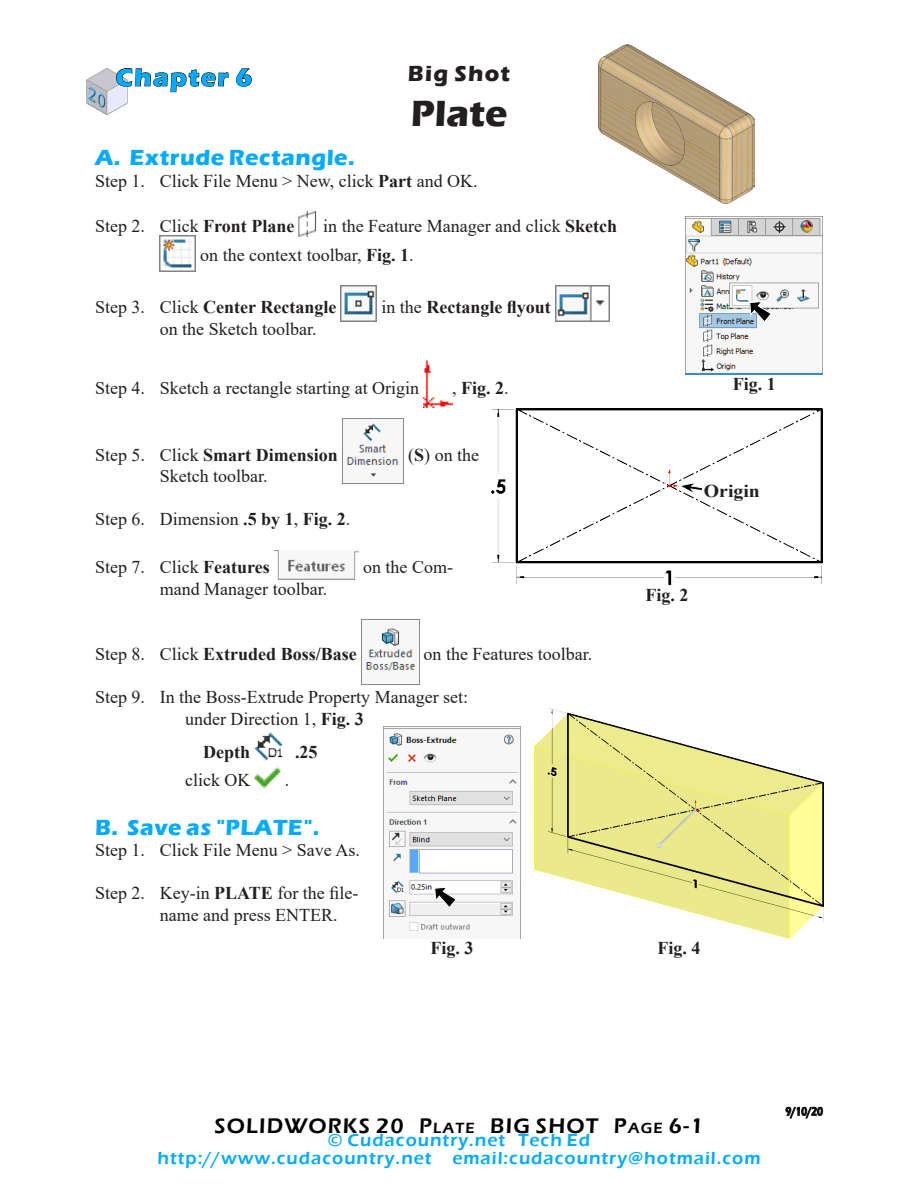
<style>
.page{position:relative;width:918px;height:1188px;background:#fff}
.page>*{position:absolute;margin:0;border:0;box-sizing:border-box;transform-origin:0 0}
.Headline{font:700 37.5px "Eras ITC";color:#231f20}
.Chapter_Number{font:700 25.5px "Eras ITC";letter-spacing:.06em;color:#00abff}
.Subhead_1{font:700 22.5px "Eras ITC";letter-spacing:.025em;color:#00abff}
.Set_of_Chapters{font:700 22.5px "Eras ITC";letter-spacing:.055em;color:#231f20}
.Page_Number{font:600 21.75px "Eras ITC";letter-spacing:.055em;color:#000}
.Body_text{font:18px/21.6px "Times New Roman";color:#231f20}
.Body_text-2{font:700 18px "Times New Roman";color:#231f20}
.Web{font:600 18px "Eras ITC";letter-spacing:.055em;color:#00abff}
.Fig_No{font:700 18px "Times New Roman";color:#231f20}
.Coor{font:700 18px "Times New Roman";color:#231f20;scale:1.1 1}
.Date{font:600 12px "Eras ITC";color:#000;scale:.8 1}
.s1{font-weight:700}
.s2{font-weight:400}
.s3{font-size:15.15px}
</style>
<div class="page">
<img style="left:298px;top:212px;width:19px;height:24px">
<img style="left:160px;top:235px;width:36px;height:36px">
<img style="left:341px;top:286px;width:36px;height:36px">
<img style="left:555px;top:286px;width:54px;height:36px">
<img style="left:424px;top:360px;width:28px;height:48px">
<img style="left:342px;top:419px;width:62px;height:64px">
<img style="left:277px;top:551px;width:82px;height:28px">
<img style="left:361px;top:620px;width:55px;height:64px">
<img style="left:254px;top:732px;width:29px;height:29px">
<img style="left:254px;top:766px;width:27px;height:23px">
<img style="left:86px;top:68px;width:37px;height:46px">
<svg style="left:116px;top:68px;width:113px;height:38px"></svg>
<svg style="left:236px;top:68px;width:16px;height:19px"></svg>
<svg style="left:785px;top:1107px;width:38px;height:12px"></svg>
<img style="left:598px;top:45px;width:157px;height:158px">
<img style="left:686px;top:217px;width:137px;height:158px">
<svg style="left:749px;top:301px;width:23px;height:22px"></svg>
<img style="left:492px;top:408px;width:331px;height:176px">
<svg style="left:679px;top:481px;width:24px;height:15px"></svg>
<img style="left:383px;top:726px;width:137px;height:213px">
<svg style="left:434px;top:887px;width:23px;height:21px"></svg>
<img style="left:535px;top:709px;width:288px;height:230px">
<p class="Chapter_Number" style="left:116px;top:63px;width:138px">Chapter 6</p>
<p class="Set_of_Chapters" style="left:408px;top:61px;width:104px">Big Shot</p>
<p class="Headline" style="left:411px;top:92px;width:98px">Plate</p>
<p class="Subhead_1" style="left:95px;top:145px;width:261px">A. Extrude Rectangle.</p>
<p class="Body_text" style="left:95px;top:169px;width:384px">Step 1. Click File Menu &gt; New, click <span class="s1">Part</span> and OK.</p>
<p class="Body_text" style="left:95px;top:214px;width:201px">Step 2. Click <span class="s1">Front Plane</span></p>
<p class="Body_text" style="left:200px;top:210px;width:418px;line-height:29.1px;text-indent:123px">in the Feature Manager and click <span class="s1">Sketch </span>on the context toolbar, <span class="s1">Fig. 1</span>.</p>
<p class="Body_text-2" style="left:95px;top:294px;width:243px"><span class="s2">Step 3. Click</span> Center Rectangle</p>
<p class="Body_text-2" style="left:381px;top:294px;width:171px"><span class="s2">in the</span> Rectangle flyout</p>
<p class="Body_text" style="left:160px;top:317px;width:158px">on the Sketch toolbar.</p>
<p class="Body_text" style="left:95px;top:376px;width:326px">Step 4. Sketch a rectangle starting at Origin</p>
<p class="Body_text-2" style="left:452px;top:375px;width:58px"><span class="s2">,</span> Fig. 2<span class="s2">.</span></p>
<p class="Body_text-2" style="left:95px;top:442px;width:244px"><span class="s2">Step 5. Click</span> Smart Dimension</p>
<p class="Body_text" style="left:408px;top:443px;width:72px">(<span class="s1">S</span>) on the</p>
<p class="Body_text" style="left:160px;top:465px;width:109px">Sketch toolbar.</p>
<p class="Body_text" style="left:95px;top:508px;width:257px">Step 6. Dimension <span class="s1">.5 by 1</span>, <span class="s1">Fig. 2</span>.</p>
<p class="Body_text" style="left:95px;top:556px;width:176px">Step 7. Click <span class="s1">Features</span></p>
<p class="Body_text" style="left:363px;top:556px;width:91px">on the Com-</p>
<p class="Body_text" style="left:160px;top:577px;width:169px">mand Manager toolbar.</p>
<p class="Body_text-2" style="left:95px;top:641px;width:263px"><span class="s2">Step 8. Click</span> Extruded Boss/Base</p>
<p class="Body_text" style="left:424px;top:643px;width:170px">on the Features toolbar.</p>
<p class="Body_text" style="left:185px;top:686px;width:285px;text-indent:-90px">Step 9. In the Boss-Extrude Property Manager set: under Direction 1, <span class="s1">Fig. 3</span></p>
<p class="Body_text-2" style="left:203px;top:739px;width:48px">Depth</p>
<p class="Body_text-2" style="left:295px;top:739px;width:24px">.25</p>
<p class="Body_text" style="left:185px;top:769px;width:67px">click OK</p>
<p class="Body_text" style="left:285px;top:769px;width:6px">.</p>
<p class="Subhead_1" style="left:95px;top:814px;width:226px">B. Save as "PLATE".</p>
<p class="Body_text" style="left:95px;top:839px;width:266px">Step 1. Click File Menu &gt; Save As.</p>
<p class="Body_text" style="left:160px;top:882px;width:200px;text-indent:-65px">Step 2. Key-in <span class="s1">PLATE</span> for the file&shy;name and press ENTER.</p>
<p class="Fig_No" style="left:733px;top:371px;width:45px">Fig. 1</p>
<p class="Coor" style="left:704px;top:477px;width:53px">Origin</p>
<p class="Fig_No" style="left:645px;top:582px;width:45px">Fig. 2</p>
<p class="Fig_No" style="left:430px;top:935px;width:45px">Fig. 3</p>
<p class="Fig_No" style="left:658px;top:935px;width:45px">Fig. 4</p>
<p class="Page_Number" style="left:214px;top:1114px;width:491px">SOLIDWORKS 20 P<span class="s3">LATE</span> BIG SHOT P<span class="s3">AGE</span> 6-1</p>
<p class="Web" style="left:328px;top:1130px;width:264px">© Cudacountry.net Tech Ed</p>
<p class="Web" style="left:158px;top:1148px;width:604px">http://www.cudacountry.net email:cudacountry@hotmail.com</p>
<p class="Date" style="left:785px;top:1105px;width:48px">9/10/20</p>
</div>
